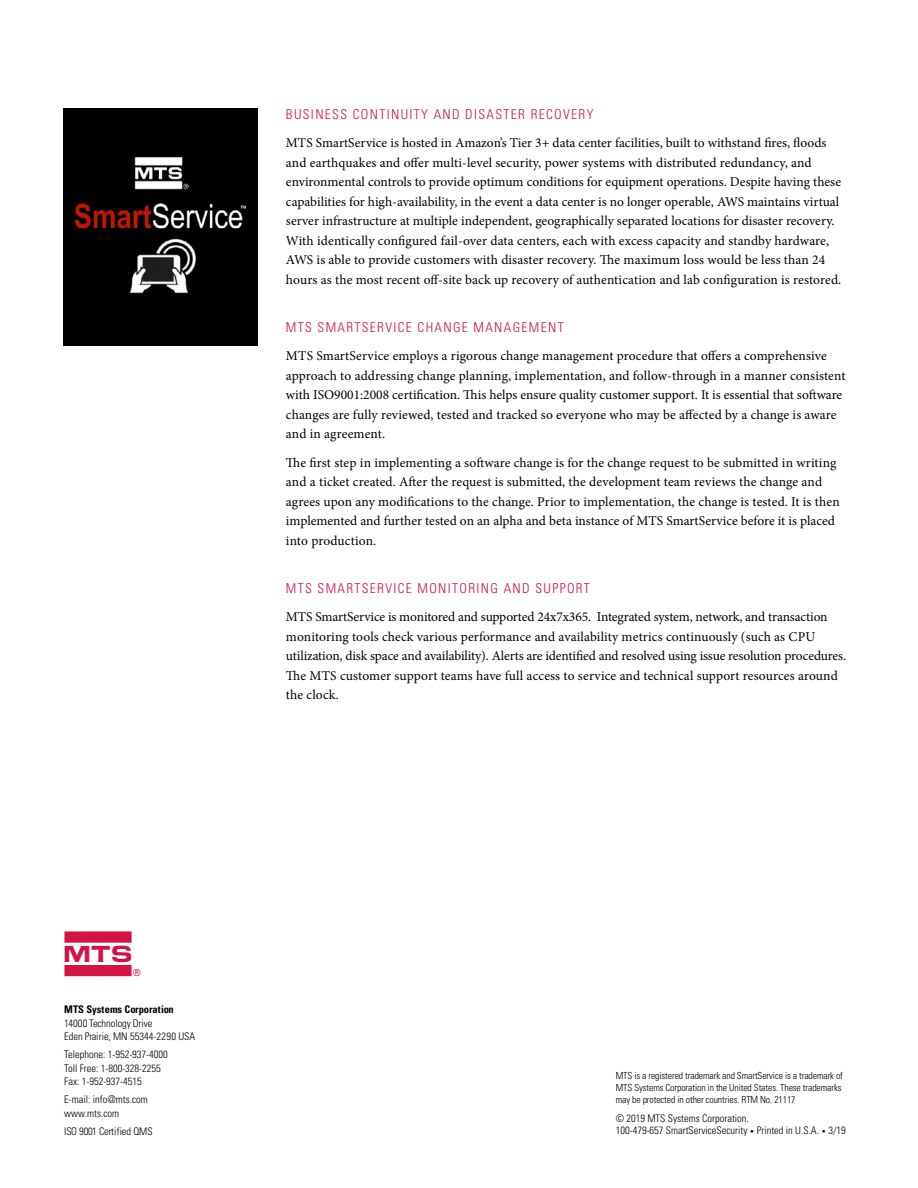
<style>
.page{position:relative;width:918px;height:1188px;background:#fff}
.page>*{position:absolute;margin:0;border:0;box-sizing:border-box;transform-origin:0 0}
.t1{font:49.5px "MTS Systems";color:#d31245}
.t2{font:13.5px/19.5px "Minion Pro";color:#000}
.t3{font:300 condensed 13.5px "Univers";letter-spacing:.1em;color:#d31245}
.t4{font:300 condensed 10.5px/13.5px "Univers";color:#000}
.t5{font:700 condensed 10.5px "Univers";color:#000}
.t6{font:300 condensed 9.75px/12px "Univers";letter-spacing:-.01em;color:#000}
.s1{font-size:7.5px}
</style>
<div class="page">
<img style="left:64px;top:108px;width:193px;height:238px">
<p class="t3" style="left:286px;top:106px;width:309px">BUSINESS CONTINUITY AND DISASTER RECOVERY</p>
<p class="t2" style="left:286px;top:133px;width:557px">MTS SmartService is hosted in Amazon’s Tier 3+ data center facilities, built to withstand fires, floods and earthquakes and offer multi-level security, power systems with distributed redundancy, and environmental controls to provide optimum conditions for equipment operations. Despite having these capabilities for high-availability, in the event a data center is no longer operable, AWS maintains virtual server infrastructure at multiple independent, geographically separated locations for disaster recovery.<br>With identically configured fail-over data centers, each with excess capacity and standby hardware, AWS is able to provide customers with disaster recovery. The maximum loss would be less than 24 hours as the most recent off-site back up recovery of authentication and lab configuration is restored.</p>
<p class="t3" style="left:286px;top:319px;width:279px">MTS SMARTSERVICE CHANGE MANAGEMENT</p>
<p class="t2" style="left:286px;top:346px;width:561px">MTS SmartService employs a rigorous change management procedure that offers a comprehensive approach to addressing change planning, implementation, and follow-through in a manner consistent with ISO9001:2008 certification. This helps ensure quality customer support. It is essential that software changes are fully reviewed, tested and tracked so everyone who may be affected by a change is aware and in agreement.</p>
<p class="t2" style="left:286px;top:453px;width:555px">The first step in implementing a software change is for the change request to be submitted in writing and a ticket created. After the request is submitted, the development team reviews the change and agrees upon any modifications to the change. Prior to implementation, the change is tested. It is then implemented and further tested on an alpha and beta instance of MTS SmartService before it is placed into production.</p>
<p class="t3" style="left:286px;top:580px;width:306px">MTS SMARTSERVICE MONITORING AND SUPPORT</p>
<p class="t2" style="left:286px;top:607px;width:562px">MTS SmartService is monitored and supported 24x7x365. Integrated system, network, and transaction monitoring tools check various performance and availability metrics continuously (such as CPU utilization, disk space and availability). Alerts are identified and resolved using issue resolution procedures.<br>The MTS customer support teams have full access to service and technical support resources around the clock.</p>
<h1 class="t1" style="left:62px;top:931px;width:82px">l</h1>
<p class="t5" style="left:64px;top:1003px;width:111px">MTS Systems Corporation</p>
<p class="t4" style="left:64px;top:1016px;width:133px">14000 Technology Drive<br>Eden Prairie, MN 55344-2290 USA</p>
<p class="t4" style="left:64px;top:1048px;width:105px">Telephone: 1-952-937-4000<br>Toll Free: 1-800-328-2255<br>Fax: 1-952-937-4515</p>
<p class="t4" style="left:64px;top:1093px;width:85px">E-mail: info@mts.com www.mts.com</p>
<p class="t4" style="left:64px;top:1124px;width:90px">ISO 9001 Certified QMS</p>
<p class="t6" style="left:616px;top:1069px;width:229px">MTS is a registered trademark and SmartService is a trademark of<br>MTS Systems Corporation in the United States. These trademarks may be protected in other countries. RTM No. 21117</p>
<p class="t4" style="left:616px;top:1112px;width:232px;line-height:12px">© 2019 MTS Systems Corporation.<br>100-479-657 SmartServiceSecurity <span class="s1">•</span> Printed in U.S.A. <span class="s1">•</span> 3/19</p>
</div>
